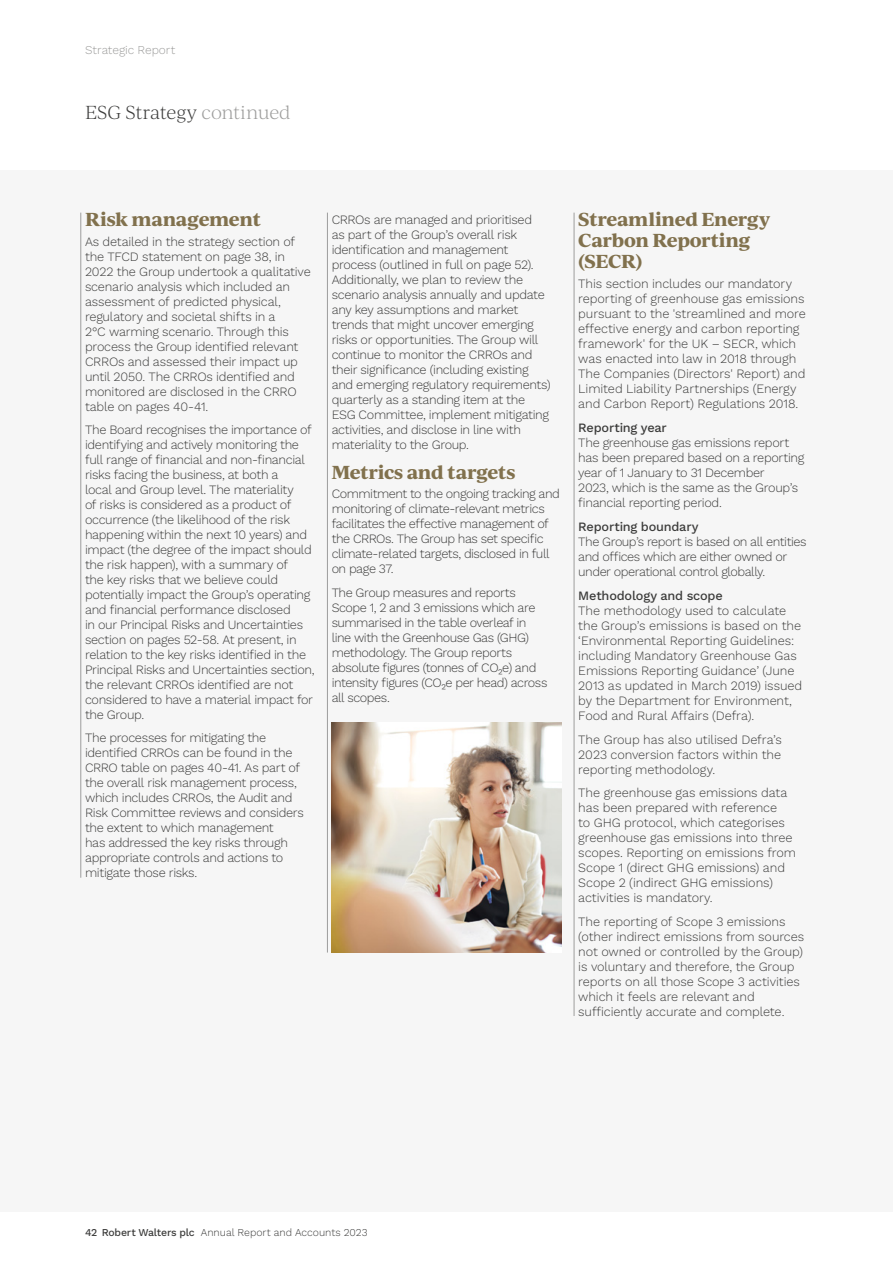
<style>
.page{position:relative;width:893px;height:1263px;background:#fff}
.page>*{position:absolute;margin:0;border:0;box-sizing:border-box;transform-origin:0 0}
.t1{font:700 18px/21px "Ivy Journal";letter-spacing:-.02em;color:#81714d}
.t2{font:300 18px "Ivy Journal";letter-spacing:-.01em;color:#3c3c3b}
.t3{font:300 12.75px/15px "Work Sans";letter-spacing:-.025em;color:#3c3c3b}
.t4{font:500 12.75px "Work Sans";letter-spacing:-.015em;color:#3c3c3b}
.t5{font:300 12px "Work Sans";letter-spacing:-.005em;color:#9d9d9c}
.t6{font:300 10.5px "Work Sans";color:#3c3c3b}
.s1{color:#9d9d9c}
.s2{font-weight:500}
</style>
<div class="page">
<div style="left:0;top:170px;width:893px;height:1042px;background:#f6f6f6"></div>
<hr style="left:327px;top:213px;width:1px;height:739px;background:#9d9d9c">
<hr style="left:574px;top:213px;width:1px;height:803px;background:#9d9d9c">
<hr style="left:81px;top:213px;width:1px;height:665px;background:#9d9d9c">
<img style="left:332px;top:723px;width:229px;height:229px">
<p class="t5" style="left:85px;top:40px;width:92px">Strategic Report</p>
<h1 class="t2" style="left:85px;top:100px;width:207px">ESG Strategy <span class="s1">continued</span></h1>
<h1 class="t1" style="left:85px;top:208px;width:177px">Risk management</h1>
<p class="t3" style="left:85px;top:233px;width:227px">As detailed in the strategy section of the TFCD statement on page 38, in 2022 the Group undertook a qualitative scenario analysis which included an assessment of predicted physical, regulatory and societal shifts in a<br>2°C warming scenario. Through this process the Group identified relevant CRROs and assessed their impact up until 2050. The CRROs identified and monitored are disclosed in the CRRO table on pages 40-41.</p>
<p class="t3" style="left:85px;top:422px;width:231px">The Board recognises the importance of identifying and actively monitoring the full range of financial and non-financial risks facing the business, at both a<br>local and Group level. The materiality<br>of risks is considered as a product of occurrence (the likelihood of the risk happening within the next 10 years) and impact (the degree of the impact should the risk happen), with a summary of<br>the key risks that we believe could potentially impact the Group’s operating and financial performance disclosed<br>in our Principal Risks and Uncertainties section on pages 52-58. At present, in relation to the key risks identified in the Principal Risks and Uncertainties section, the relevant CRROs identified are not considered to have a material impact for the Group.</p>
<p class="t3" style="left:85px;top:730px;width:220px">The processes for mitigating the identified CRROs can be found in the CRRO table on pages 40-41. As part of the overall risk management process, which includes CRROs, the Audit and Risk Committee reviews and considers the extent to which management<br>has addressed the key risks through appropriate controls and actions to mitigate those risks.</p>
<p class="t3" style="left:332px;top:212px;width:221px">CRROs are managed and prioritised<br>as part of the Group’s overall risk identification and management process (outlined in full on page 52).<br>Additionally, we plan to review the scenario analysis annually and update any key assumptions and market trends that might uncover emerging risks or opportunities. The Group will continue to monitor the CRROs and their significance (including existing and emerging regulatory requirements) quarterly as a standing item at the ESG Committee, implement mitigating activities, and disclose in line with materiality to the Group.</p>
<h1 class="t1" style="left:332px;top:461px;width:185px">Metrics and targets</h1>
<p class="t3" style="left:332px;top:486px;width:230px">Commitment to the ongoing tracking and monitoring of climate-relevant metrics facilitates the effective management of the CRROs. The Group has set specific climate-related targets, disclosed in full on page 37.</p>
<p class="t3" style="left:332px;top:584px;width:217px">The Group measures and reports<br>Scope 1, 2 and 3 emissions which are summarised in the table overleaf in line with the Greenhouse Gas (GHG) methodology. The Group reports absolute figures (tonnes of CO₂e) and intensity figures (CO₂e per head) across all scopes.</p>
<h1 class="t1" style="left:578px;top:208px;width:193px">Streamlined Energy<br>Carbon Reporting (SECR)</h1>
<p class="t3" style="left:578px;top:275px;width:229px">This section includes our mandatory reporting of greenhouse gas emissions pursuant to the 'streamlined and more effective energy and carbon reporting framework' for the UK – SECR, which was enacted into law in 2018 through The Companies (Directors' Report) and Limited Liability Partnerships (Energy and Carbon Report) Regulations 2018.</p>
<p class="t4" style="left:578px;top:418px;width:90px">Reporting year</p>
<p class="t3" style="left:578px;top:434px;width:228px">The greenhouse gas emissions report has been prepared based on a reporting year of 1 January to 31 December<br>2023, which is the same as the Group’s financial reporting period.</p>
<p class="t4" style="left:578px;top:517px;width:122px">Reporting boundary</p>
<p class="t3" style="left:578px;top:534px;width:230px">The Group’s report is based on all entities and offices which are either owned or under operational control globally.</p>
<p class="t4" style="left:578px;top:586px;width:146px">Methodology and scope</p>
<p class="t3" style="left:578px;top:603px;width:226px">The methodology used to calculate the Group’s emissions is based on the ‘Environmental Reporting Guidelines: including Mandatory Greenhouse Gas Emissions Reporting Guidance’ (June 2013 as updated in March 2019) issued by the Department for Environment, Food and Rural Affairs (Defra).</p>
<p class="t3" style="left:578px;top:731px;width:205px;text-align:justify">The Group has also utilised Defra’s 2023 conversion factors within the reporting methodology.</p>
<p class="t3" style="left:578px;top:785px;width:219px">The greenhouse gas emissions data has been prepared with reference<br>to GHG protocol, which categorises greenhouse gas emissions into three scopes. Reporting on emissions from Scope 1 (direct GHG emissions) and Scope 2 (indirect GHG emissions) activities is mandatory.</p>
<p class="t3" style="left:578px;top:913px;width:228px">The reporting of Scope 3 emissions (other indirect emissions from sources not owned or controlled by the Group) is voluntary and therefore, the Group reports on all those Scope 3 activities which it feels are relevant and sufficiently accurate and complete.</p>
<p class="t6" style="left:85px;top:1224px;width:284px"><span class="s2">42 Robert Walters plc</span> Annual Report and Accounts 2023</p>
</div>
